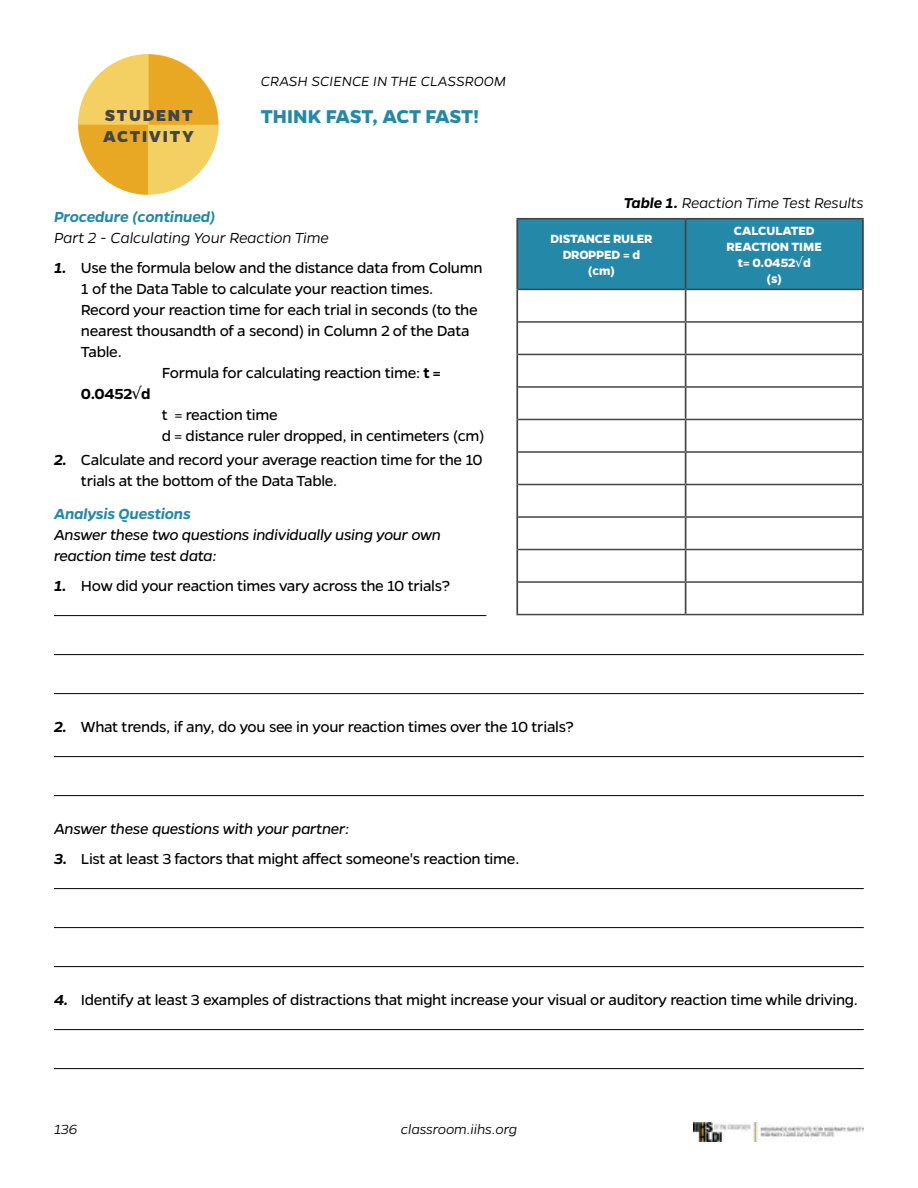
<style>
.page{position:relative;width:918px;height:1188px;background:#fff}
.page>*{position:absolute;margin:0;border:0;box-sizing:border-box;transform-origin:0 0}
.t1{font:700 21px "Gentona";letter-spacing:-.015em;color:#2489a9}
.t2{font:800 18px/21.6px "Gentona";letter-spacing:.095em;color:#444}
.t3{font:16.5px/21px "Gentona";letter-spacing:-.02em;color:#000}
.t4{font:italic 16.5px/21px "Gentona";letter-spacing:-.02em;color:#000}
.t5{font:italic 600 16.5px "Gentona";letter-spacing:-.01em;color:#2489a9}
.t6{font:italic 300 16.5px "Gentona";letter-spacing:-.01em;color:#000}
.t7{font:600 16.5px "Gentona";color:#000}
.t8{font:italic 300 16.2px "Gentona";letter-spacing:-.01em;color:#000}
.t9{font:italic 300 15px "Gentona";letter-spacing:-.005em;color:#000}
.t10{font:700 13.5px/16.2px "Gentona";letter-spacing:-.01em;color:#fff;text-align:center}
.s1{font-weight:600;font-style:italic}
.s2{font-weight:600}
</style>
<div class="page">
<img style="left:693px;top:1122px;width:171px;height:20px">
<hr style="left:54px;top:615px;width:432px;height:1px;background:#000">
<hr style="left:54px;top:654px;width:810px;height:1px;background:#000">
<hr style="left:54px;top:693px;width:810px;height:1px;background:#000">
<hr style="left:54px;top:756px;width:810px;height:1px;background:#000">
<hr style="left:54px;top:795px;width:810px;height:1px;background:#000">
<hr style="left:54px;top:888px;width:810px;height:1px;background:#000">
<hr style="left:54px;top:927px;width:810px;height:1px;background:#000">
<hr style="left:54px;top:966px;width:810px;height:1px;background:#000">
<hr style="left:54px;top:1029px;width:810px;height:1px;background:#000">
<hr style="left:54px;top:1068px;width:810px;height:1px;background:#000">
<svg style="left:78px;top:54px;width:140px;height:141px"></svg>
<div style="left:518px;top:219px;width:344px;height:70px;background:#2489a9"></div>
<hr style="left:516px;top:218px;width:170px;height:1px;background:#444">
<hr style="left:686px;top:218px;width:178px;height:1px;background:#444">
<hr style="left:518px;top:289px;width:168px;height:1px;background:#444">
<hr style="left:686px;top:289px;width:176px;height:1px;background:#444">
<hr style="left:518px;top:321px;width:168px;height:2px;background:#444">
<hr style="left:686px;top:321px;width:176px;height:2px;background:#444">
<hr style="left:518px;top:354px;width:168px;height:1px;background:#444">
<hr style="left:686px;top:354px;width:176px;height:1px;background:#444">
<hr style="left:518px;top:386px;width:168px;height:2px;background:#444">
<hr style="left:686px;top:386px;width:176px;height:2px;background:#444">
<hr style="left:518px;top:419px;width:168px;height:1px;background:#444">
<hr style="left:686px;top:419px;width:176px;height:1px;background:#444">
<hr style="left:518px;top:451px;width:168px;height:2px;background:#444">
<hr style="left:686px;top:451px;width:176px;height:2px;background:#444">
<hr style="left:518px;top:484px;width:168px;height:1px;background:#444">
<hr style="left:686px;top:484px;width:176px;height:1px;background:#444">
<hr style="left:518px;top:516px;width:168px;height:2px;background:#444">
<hr style="left:686px;top:516px;width:176px;height:2px;background:#444">
<hr style="left:518px;top:549px;width:168px;height:1px;background:#444">
<hr style="left:686px;top:549px;width:176px;height:1px;background:#444">
<hr style="left:518px;top:581px;width:168px;height:2px;background:#444">
<hr style="left:686px;top:581px;width:176px;height:2px;background:#444">
<hr style="left:516px;top:614px;width:170px;height:1px;background:#444">
<hr style="left:686px;top:614px;width:178px;height:1px;background:#444">
<hr style="left:516px;top:219px;width:2px;height:70px;background:#444">
<hr style="left:685px;top:219px;width:1px;height:70px;background:#444">
<hr style="left:862px;top:219px;width:2px;height:70px;background:#444">
<hr style="left:516px;top:289px;width:2px;height:33px;background:#444">
<hr style="left:685px;top:290px;width:1px;height:31px;background:#444">
<hr style="left:862px;top:289px;width:2px;height:33px;background:#444">
<hr style="left:516px;top:322px;width:2px;height:32px;background:#444">
<hr style="left:685px;top:323px;width:1px;height:31px;background:#444">
<hr style="left:862px;top:322px;width:2px;height:32px;background:#444">
<hr style="left:516px;top:354px;width:2px;height:33px;background:#444">
<hr style="left:685px;top:355px;width:1px;height:31px;background:#444">
<hr style="left:862px;top:354px;width:2px;height:33px;background:#444">
<hr style="left:516px;top:387px;width:2px;height:32px;background:#444">
<hr style="left:685px;top:388px;width:1px;height:31px;background:#444">
<hr style="left:862px;top:387px;width:2px;height:32px;background:#444">
<hr style="left:516px;top:419px;width:2px;height:33px;background:#444">
<hr style="left:685px;top:420px;width:1px;height:31px;background:#444">
<hr style="left:862px;top:419px;width:2px;height:33px;background:#444">
<hr style="left:516px;top:452px;width:2px;height:33px;background:#444">
<hr style="left:685px;top:453px;width:1px;height:31px;background:#444">
<hr style="left:862px;top:452px;width:2px;height:33px;background:#444">
<hr style="left:516px;top:484px;width:2px;height:33px;background:#444">
<hr style="left:685px;top:485px;width:1px;height:31px;background:#444">
<hr style="left:862px;top:484px;width:2px;height:33px;background:#444">
<hr style="left:516px;top:517px;width:2px;height:33px;background:#444">
<hr style="left:685px;top:518px;width:1px;height:31px;background:#444">
<hr style="left:862px;top:517px;width:2px;height:33px;background:#444">
<hr style="left:516px;top:550px;width:2px;height:32px;background:#444">
<hr style="left:685px;top:550px;width:1px;height:31px;background:#444">
<hr style="left:862px;top:550px;width:2px;height:32px;background:#444">
<hr style="left:516px;top:582px;width:2px;height:32px;background:#444">
<hr style="left:685px;top:583px;width:1px;height:31px;background:#444">
<hr style="left:862px;top:582px;width:2px;height:32px;background:#444">
<p class="t2" style="left:103px;top:104px;width:92px">STUDENT<br>ACTIVITY</p>
<p class="t9" style="left:261px;top:72px;width:247px">CRASH SCIENCE IN THE CLASSROOM</p>
<p class="t1" style="left:261px;top:104px;width:220px">THINK FAST, ACT FAST!</p>
<p class="t5" style="left:54px;top:208px;width:163px">Procedure (continued)</p>
<p class="t6" style="left:54px;top:229px;width:277px">Part 2 - Calculating Your Reaction Time</p>
<p class="t3" style="left:54px;top:257px;width:430px"><span class="s1">1.</span> Use the formula below and the distance data from Column</p>
<p class="t3" style="left:81px;top:278px;width:354px">1 of the Data Table to calculate your reaction times.</p>
<p class="t3" style="left:81px;top:299px;width:398px">Record your reaction time for each trial in seconds (to the</p>
<p class="t3" style="left:81px;top:321px;width:390px">nearest thousandth of a second) in Column 2 of the Data</p>
<p class="t3" style="left:81px;top:342px;width:42px">Table.</p>
<p class="t3" style="left:162px;top:363px;width:280px">Formula for calculating reaction time: <span class="s2">t =</span></p>
<p class="t7" style="left:81px;top:385px;width:71px">0.0452√d</p>
<p class="t3" style="left:162px;top:405px;width:117px">t = reaction time</p>
<p class="t3" style="left:162px;top:426px;width:324px">d = distance ruler dropped, in centimeters (cm)</p>
<p class="t3" style="left:81px;top:450px;width:403px;text-indent:-27px"><span class="s1">2.</span> Calculate and record your average reaction time for the 10 trials at the bottom of the Data Table.</p>
<p class="t5" style="left:54px;top:505px;width:138px">Analysis Questions</p>
<p class="t4" style="left:54px;top:524px;width:389px">Answer these two questions individually using your own reaction time test data:</p>
<p class="t3" style="left:54px;top:575px;width:398px"><span class="s1">1.</span> How did your reaction times vary across the 10 trials?</p>
<p class="t8" style="left:624px;top:194px;width:242px"><span class="s2">Table 1.</span> Reaction Time Test Results</p>
<p class="t10" style="left:550px;top:230px;width:103px">DISTANCE RULER<br>DROPPED = d (cm)</p>
<p class="t10" style="left:726px;top:222px;width:97px">CALCULATED<br>REACTION TIME t= 0.0452√d<br>(s)</p>
<p class="t3" style="left:54px;top:716px;width:522px"><span class="s1">2.</span> What trends, if any, do you see in your reaction times over the 10 trials?</p>
<p class="t4" style="left:54px;top:818px;width:297px">Answer these questions with your partner:</p>
<p class="t3" style="left:54px;top:848px;width:467px"><span class="s1">3.</span> List at least 3 factors that might affect someone's reaction time.</p>
<p class="t3" style="left:54px;top:989px;width:805px"><span class="s1">4.</span> Identify at least 3 examples of distractions that might increase your visual or auditory reaction time while driving.</p>
<p class="t9" style="left:54px;top:1121px;width:25px">136</p>
<p class="t9" style="left:401px;top:1121px;width:118px">classroom.iihs.org</p>
</div>
